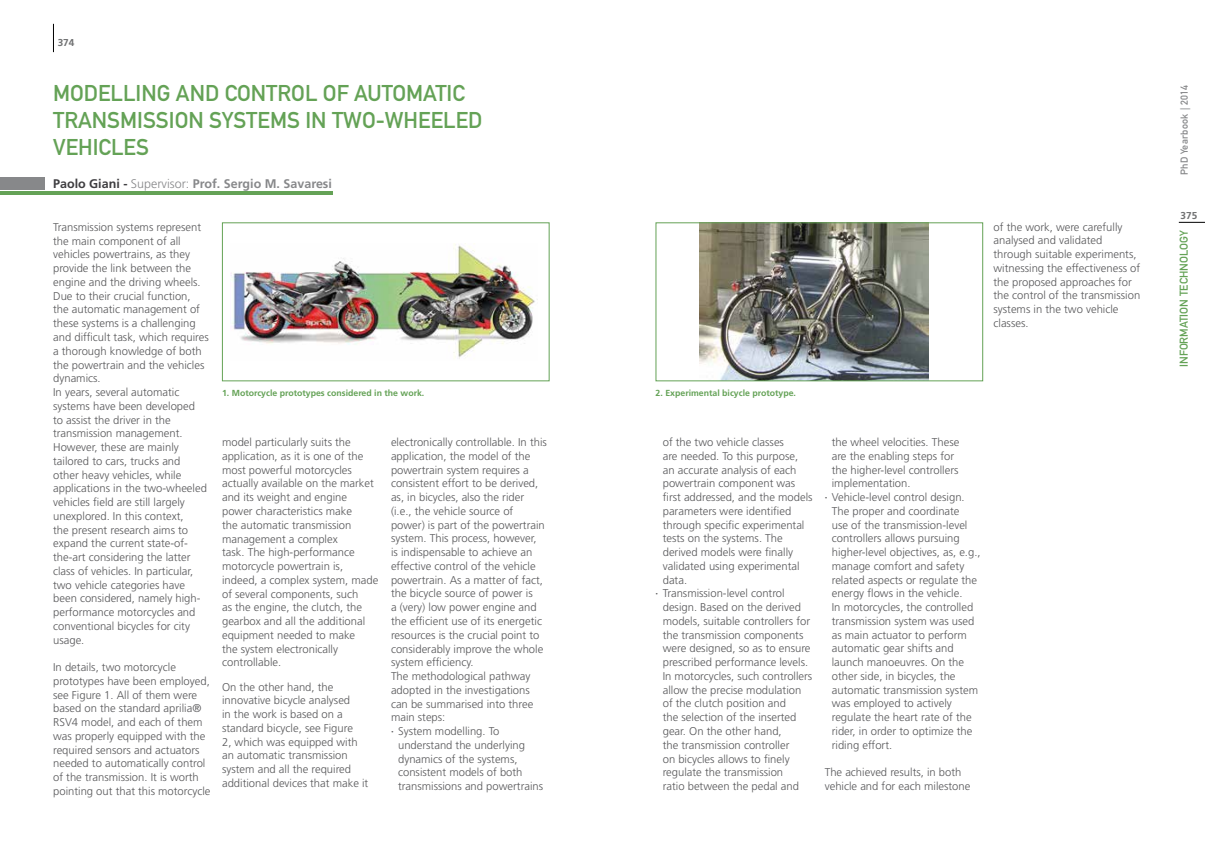
<style>
.page{position:relative;width:1205px;height:851px;background:#fff}
.page>*{position:absolute;margin:0;border:0;box-sizing:border-box;transform-origin:0 0}
.t1{font:22.5px "DIN Mittelschrift Std";color:#64a256}
.t2{font:700 12.5px "Frutiger LT Std";color:#87888a}
.t3{font:300 11.25px/13.8px "Frutiger LT Std";color:#58585a}
.t4{font:11.25px "DIN Mittelschrift Std";color:#64a256}
.t5{font:10px "DIN Mittelschrift Std";letter-spacing:.03em;color:#87888a}
.t6{font:700 10px "Frutiger LT Std";color:#707172}
.t7{font:700 8.75px "Frutiger LT Std";color:#64a256}
.s1{color:#3e3d40}
.s2{font-weight:300}
.s3{font-family:"DIN Mittelschrift Std";font-weight:400}
</style>
<div class="page">
<svg style="left:53px;top:24px;width:1px;height:28px"></svg>
<svg style="left:1179px;top:222px;width:26px;height:1px"></svg>
<hr style="left:0;top:191px;width:332px;height:4px;background:#64a256">
<div style="left:0;top:178px;width:44px;height:12px;background:#87888a"></div>
<img style="left:231px;top:243px;width:304px;height:116px">
<div style="left:222px;top:222px;width:327px;height:159px;border:1px solid #64a256"></div>
<img style="left:699px;top:224px;width:229px;height:155px">
<div style="left:656px;top:222px;width:327px;height:159px;border:1px solid #64a256"></div>
<p class="t6" style="left:58px;top:37px;width:18px">374</p>
<h1 class="t1" style="left:53px;top:80px;width:70px">MODELLING</h1>
<h1 class="t1" style="left:176px;top:80px;width:16px">AND</h1>
<h1 class="t1" style="left:225px;top:80px;width:27px">CONTROL</h1>
<h1 class="t1" style="left:323px;top:80px;width:58px">OF AUTOMATIC</h1>
<h1 class="t1" style="left:53px;top:107px;width:26px">TRAN</h1>
<h1 class="t1" style="left:107px;top:107px;width:74px">SMISSION</h1>
<h1 class="t1" style="left:209px;top:107px;width:272px">SYSTEMS IN TWO-WHEELED</h1>
<h1 class="t1" style="left:53px;top:134px;width:97px">VEHICLES</h1>
<p class="t2" style="left:53px;top:176px;width:280px"><span class="s1">Paolo Giani -</span> <span class="s2">Supervisor:</span> Prof. Sergio M. Savaresi</p>
<p class="t3" style="left:53px;top:220px;width:157px">Transmission systems represent the main component of all vehicles powertrains, as they provide the link between the engine and the driving wheels.<br>Due to their crucial function, the automatic management of these systems is a challenging and difficult task, which requires a thorough knowledge of both the powertrain and the vehicles dynamics.<br>In years, several automatic systems have been developed<br>to assist the driver in the transmission management.<br>However, these are mainly tailored to cars, trucks and other heavy vehicles, while applications in the two-wheeled vehicles field are still largely unexplored. In this context,<br>the present research aims to expand the current state-of&shy;the-art considering the latter class of vehicles. In particular, two vehicle categories have been considered, namely high&shy;performance motorcycles and conventional bicycles for city usage.</p>
<p class="t3" style="left:53px;top:660px;width:159px">In details, two motorcycle prototypes have been employed, see Figure 1. All of them were based on the standard aprilia®<br>RSV4 model, and each of them was properly equipped with the required sensors and actuators needed to automatically control of the transmission. It is worth pointing out that this motorcycle</p>
<p class="t7" style="left:222px;top:387px;width:204px">1. Motorcycle prototypes considered in the work.</p>
<p class="t7" style="left:656px;top:387px;width:142px">2. Experimental bicycle prototype.</p>
<p class="t3" style="left:222px;top:435px;width:158px">model particularly suits the application, as it is one of the most powerful motorcycles actually available on the market and its weight and engine power characteristics make<br>the automatic transmission management a complex<br>task. The high-performance motorcycle powertrain is, indeed, a complex system, made of several components, such<br>as the engine, the clutch, the gearbox and all the additional equipment needed to make<br>the system electronically controllable.</p>
<p class="t3" style="left:222px;top:680px;width:148px">On the other hand, the innovative bicycle analysed<br>in the work is based on a standard bicycle, see Figure<br>2, which was equipped with an automatic transmission system and all the required additional devices that make it</p>
<p class="t3" style="left:391px;top:435px;width:157px">electronically controllable. In this</p>
<p class="t3" style="left:391px;top:449px;width:141px">application, the model of the</p>
<p class="t3" style="left:391px;top:463px;width:139px">powertrain system requires a</p>
<p class="t3" style="left:391px;top:476px;width:149px">consistent effort to be derived,</p>
<p class="t3" style="left:391px;top:490px;width:135px">as, in bicycles, also the rider</p>
<p class="t3" style="left:391px;top:504px;width:124px">(i.e., the vehicle source of</p>
<p class="t3" style="left:391px;top:518px;width:155px">power) is part of the powertrain</p>
<p class="t3" style="left:391px;top:531px;width:147px">system. This process, however,</p>
<p class="t3" style="left:391px;top:545px;width:143px">is indispensable to achieve an</p>
<p class="t3" style="left:391px;top:559px;width:146px">effective control of the vehicle</p>
<p class="t3" style="left:391px;top:573px;width:153px">powertrain. As a matter of fact,</p>
<p class="t3" style="left:391px;top:586px;width:143px">the bicycle source of power is</p>
<p class="t3" style="left:391px;top:600px;width:147px">a (very) low power engine and</p>
<p class="t3" style="left:391px;top:614px;width:153px">the efficient use of its energetic</p>
<p class="t3" style="left:391px;top:628px;width:150px">resources is the crucial point to</p>
<p class="t3" style="left:391px;top:641px;width:154px">considerably improve the whole</p>
<p class="t3" style="left:391px;top:655px;width:84px">system efficiency.</p>
<p class="t3" style="left:391px;top:669px;width:141px">The methodological pathway</p>
<p class="t3" style="left:391px;top:683px;width:140px">adopted in the investigations</p>
<p class="t3" style="left:391px;top:696px;width:144px">can be summarised into three</p>
<p class="t3" style="left:391px;top:710px;width:56px">main steps:</p>
<p class="t3" style="left:391px;top:724px;width:110px"><span class="s3">∙</span> System modelling. To</p>
<p class="t3" style="left:398px;top:738px;width:128px">understand the underlying</p>
<p class="t3" style="left:398px;top:751px;width:121px">dynamics of the systems,</p>
<p class="t3" style="left:398px;top:765px;width:126px">consistent models of both</p>
<p class="t3" style="left:398px;top:779px;width:147px">transmissions and powertrains</p>
<p class="t3" style="left:663px;top:435px;width:123px">of the two vehicle classes</p>
<p class="t3" style="left:663px;top:449px;width:137px">are needed. To this purpose,</p>
<p class="t3" style="left:663px;top:463px;width:135px">an accurate analysis of each</p>
<p class="t3" style="left:663px;top:476px;width:134px">powertrain component was</p>
<p class="t3" style="left:663px;top:490px;width:151px">first addressed, and the models</p>
<p class="t3" style="left:663px;top:504px;width:130px">parameters were identified</p>
<p class="t3" style="left:663px;top:518px;width:143px">through specific experimental</p>
<p class="t3" style="left:663px;top:531px;width:122px">tests on the systems. The</p>
<p class="t3" style="left:663px;top:545px;width:132px">derived models were finally</p>
<p class="t3" style="left:663px;top:559px;width:138px">validated using experimental</p>
<p class="t3" style="left:663px;top:573px;width:26px">data.</p>
<p class="t3" style="left:656px;top:586px;width:130px"><span class="s3">∙</span> Transmission-level control</p>
<p class="t3" style="left:663px;top:600px;width:140px">design. Based on the derived</p>
<p class="t3" style="left:663px;top:614px;width:149px">models, suitable controllers for</p>
<p class="t3" style="left:663px;top:628px;width:142px">the transmission components</p>
<p class="t3" style="left:663px;top:641px;width:149px">were designed, so as to ensure</p>
<p class="t3" style="left:663px;top:655px;width:147px">prescribed performance levels.</p>
<p class="t3" style="left:663px;top:669px;width:151px">In motorcycles, such controllers</p>
<p class="t3" style="left:663px;top:683px;width:140px">allow the precise modulation</p>
<p class="t3" style="left:663px;top:696px;width:125px">of the clutch position and</p>
<p class="t3" style="left:663px;top:710px;width:135px">the selection of the inserted</p>
<p class="t3" style="left:663px;top:724px;width:121px">gear. On the other hand,</p>
<p class="t3" style="left:663px;top:738px;width:128px">the transmission controller</p>
<p class="t3" style="left:663px;top:751px;width:128px">on bicycles allows to finely</p>
<p class="t3" style="left:663px;top:765px;width:122px">regulate the transmission</p>
<p class="t3" style="left:663px;top:779px;width:138px">ratio between the pedal and</p>
<p class="t3" style="left:832px;top:435px;width:129px">the wheel velocities. These</p>
<p class="t3" style="left:832px;top:449px;width:124px">are the enabling steps for</p>
<p class="t3" style="left:832px;top:463px;width:128px">the higher-level controllers</p>
<p class="t3" style="left:832px;top:476px;width:80px">implementation.</p>
<p class="t3" style="left:825px;top:490px;width:142px"><span class="s3">∙</span> Vehicle-level control design.</p>
<p class="t3" style="left:832px;top:504px;width:129px">The proper and coordinate</p>
<p class="t3" style="left:832px;top:518px;width:137px">use of the transmission-level</p>
<p class="t3" style="left:832px;top:531px;width:129px">controllers allows pursuing</p>
<p class="t3" style="left:832px;top:545px;width:150px">higher-level objectives, as, e.g.,</p>
<p class="t3" style="left:832px;top:559px;width:134px">manage comfort and safety</p>
<p class="t3" style="left:832px;top:573px;width:147px">related aspects or regulate the</p>
<p class="t3" style="left:832px;top:586px;width:132px">energy flows in the vehicle.</p>
<p class="t3" style="left:832px;top:600px;width:143px">In motorcycles, the controlled</p>
<p class="t3" style="left:832px;top:614px;width:144px">transmission system was used</p>
<p class="t3" style="left:832px;top:628px;width:136px">as main actuator to perform</p>
<p class="t3" style="left:832px;top:641px;width:123px">automatic gear shifts and</p>
<p class="t3" style="left:832px;top:655px;width:134px">launch manoeuvres. On the</p>
<p class="t3" style="left:832px;top:669px;width:125px">other side, in bicycles, the</p>
<p class="t3" style="left:832px;top:683px;width:148px">automatic transmission system</p>
<p class="t3" style="left:832px;top:696px;width:121px">was employed to actively</p>
<p class="t3" style="left:832px;top:710px;width:141px">regulate the heart rate of the</p>
<p class="t3" style="left:832px;top:724px;width:142px">rider, in order to optimize the</p>
<p class="t3" style="left:832px;top:738px;width:62px">riding effort.</p>
<p class="t3" style="left:825px;top:765px;width:147px">The achieved results, in both vehicle and for each milestone</p>
<p class="t3" style="left:993px;top:220px;width:148px">of the work, were carefully analysed and validated through suitable experiments, witnessing the effectiveness of the proposed approaches for the control of the transmission systems in the two vehicle classes.</p>
<p class="t5" style="left:1178px;top:175px;width:92px;rotate:-90deg">PHD YEARBOOK | 2014</p>
<p class="t6" style="left:1180px;top:210px;width:18px">375</p>
<p class="t4" style="left:1177px;top:367px;width:138px;rotate:-90deg">INFORMATION TECHNOLOGY</p>
</div>
